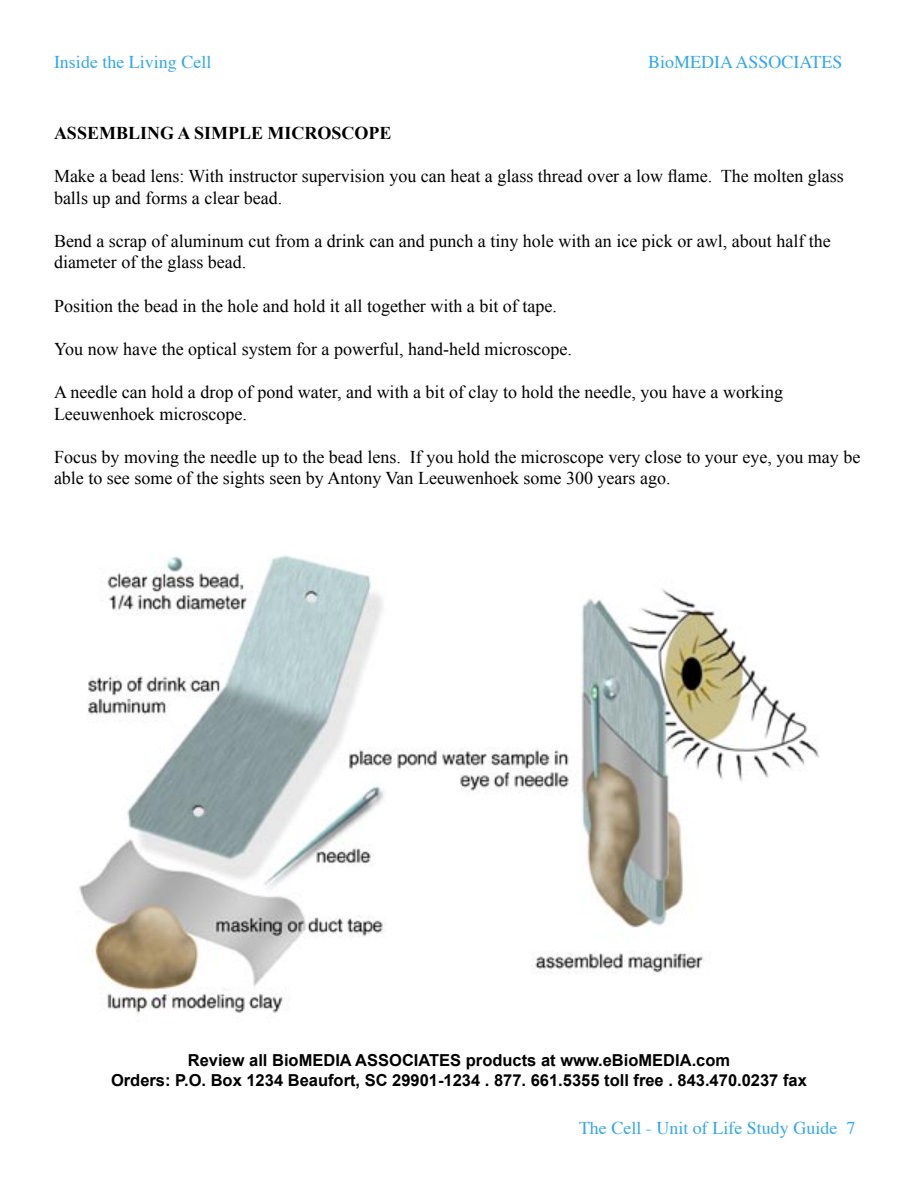
<style>
.page{position:relative;width:918px;height:1188px;background:#fff}
.page>*{position:absolute;margin:0;border:0;box-sizing:border-box;transform-origin:0 0}
.t1{font:18px/21.6px "Times New Roman";color:#000}
.t2{font:18px "Times";color:#36a7e9}
.t3{font:700 18px "Times New Roman";color:#000}
.t4{font:700 16.5px "Arial";color:#000}
</style>
<div class="page">
<img style="left:79px;top:555px;width:740px;height:459px">
<p class="t2" style="left:54px;top:50px;width:159px">Inside the Living Cell</p>
<p class="t2" style="left:648px;top:50px;width:196px">BioMEDIA ASSOCIATES</p>
<p class="t3" style="left:54px;top:122px;width:339px">ASSEMBLING A SIMPLE MICROSCOPE</p>
<p class="t1" style="left:54px;top:165px;width:791px">Make a bead lens: With instructor supervision you can heat a glass thread over a low flame. The molten glass balls up and forms a clear bead.</p>
<p class="t1" style="left:54px;top:230px;width:778px">Bend a scrap of aluminum cut from a drink can and punch a tiny hole with an ice pick or awl, about half the diameter of the glass bead.</p>
<p class="t1" style="left:54px;top:295px;width:504px">Position the bead in the hole and hold it all together with a bit of tape.</p>
<p class="t1" style="left:54px;top:338px;width:520px">You now have the optical system for a powerful, hand-held microscope.</p>
<p class="t1" style="left:54px;top:381px;width:731px">A needle can hold a drop of pond water, and with a bit of clay to hold the needle, you have a working<br>Leeuwenhoek microscope.</p>
<p class="t1" style="left:54px;top:446px;width:808px">Focus by moving the needle up to the bead lens. If you hold the microscope very close to your eye, you may be able to see some of the sights seen by Antony Van Leeuwenhoek some 300 years ago.</p>
<p class="t4" style="left:188px;top:1051px;width:544px">Review all BioMEDIA ASSOCIATES products at www.eBioMEDIA.com</p>
<p class="t4" style="left:111px;top:1071px;width:697px">Orders: P.O. Box 1234 Beaufort, SC 29901-1234 . 877. 661.5355 toll free . 843.470.0237 fax</p>
<p class="t2" style="left:579px;top:1117px;width:278px">The Cell - Unit of Life Study Guide 7</p>
</div>
